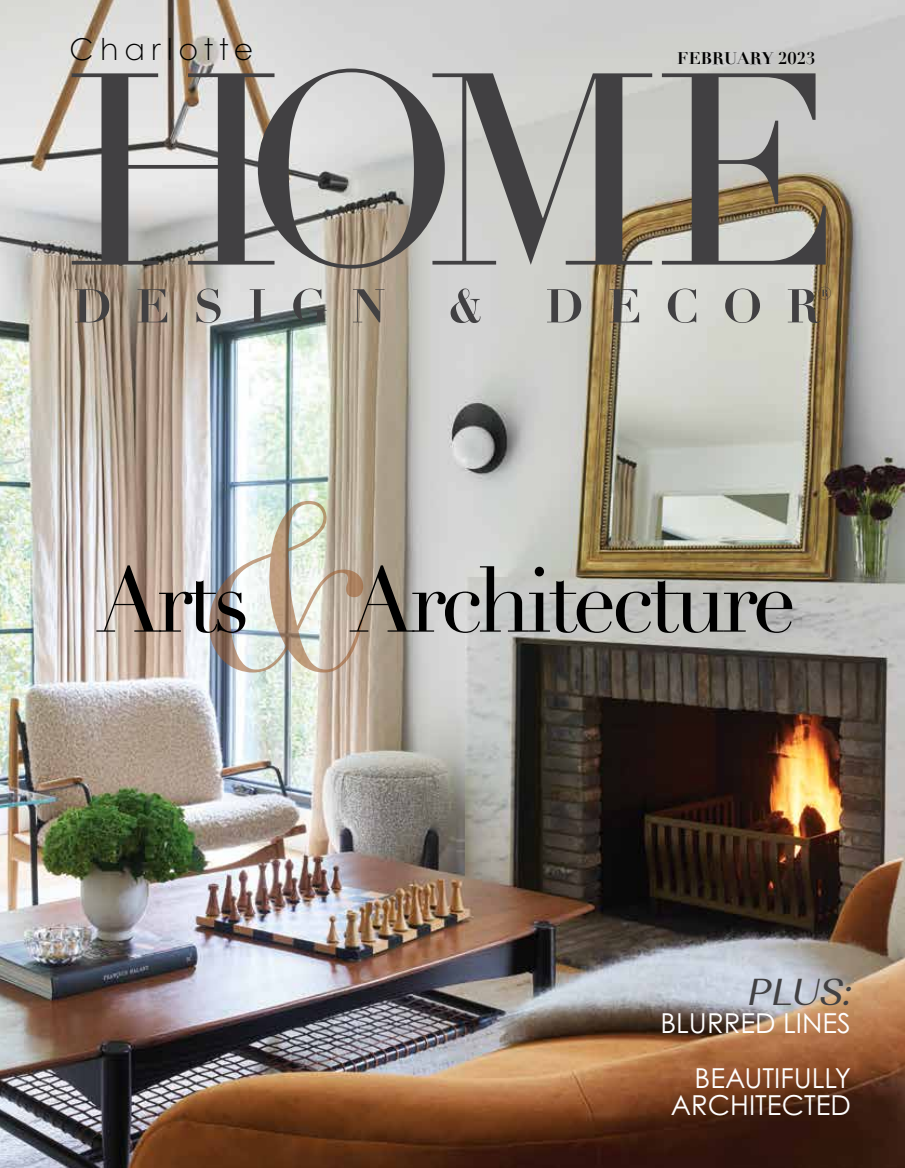
<style>
.page{position:relative;width:905px;height:1168px;background:#fff}
.page>*{position:absolute;margin:0;border:0;box-sizing:border-box;transform-origin:0 0}
.t1{font:italic 232.5px "Didot";color:#9a5727;scale:.96 1}
.t2{font:90.75px "Didot";letter-spacing:-.05em;color:#000;scale:.96 1}
.t3{font:italic 37.5px "Alethia Pro";color:#414042}
.t4{font:300 30px "Century Gothic";letter-spacing:.2em;color:#000}
.t5{font:27.45px/55.1px "Century Gothic Pro";color:#fff;text-align:right}
.t6{font:700 16.5px "Didot";color:#000}
</style>
<div class="page">
<img style="left:0;top:0;width:904px;height:1168px">
<svg style="left:72px;top:69px;width:753px;height:200px;background:#a2a09c"></svg>
<svg style="left:75px;top:287px;width:755px;height:36px;background:#ada8a0"></svg>
<p class="t4" style="left:70px;top:30px;width:185px">Charlotte</p>
<p class="t6" style="left:677px;top:47px;width:139px">FEBRUARY 2023</p>
<h1 class="t1" style="left:197px;top:446px;width:200px">&amp;</h1>
<h2 class="t2" style="left:96px;top:546px;width:161px">Arts</h2>
<h2 class="t2" style="left:350px;top:546px;width:466px">Architecture</h2>
<h3 class="t3" style="left:747px;top:968px;width:105px">PLUS:</h3>
<p class="t5" style="left:660px;top:995px;width:192px">BLURRED LINES<br>BEAUTIFULLY</p>
<p class="t5" style="left:670px;top:1077px;width:182px">ARCHITECTED</p>
</div>
